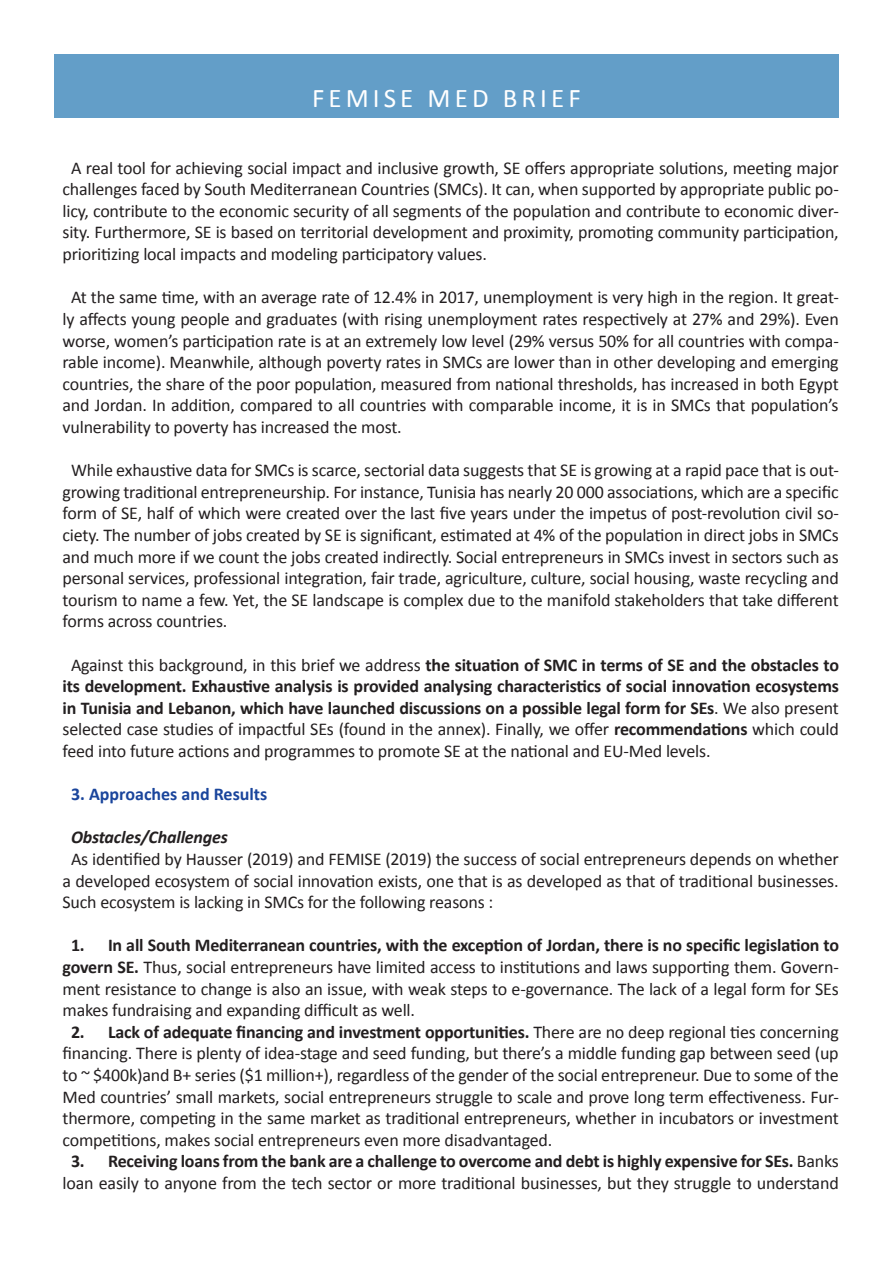
<style>
.page{position:relative;width:893px;height:1263px;background:#fff}
.page>*{position:absolute;margin:0;border:0;box-sizing:border-box;transform-origin:0 0}
.t1{font:27px "Calibri";letter-spacing:.15em;color:#fff}
.t2{font:18px/21.6px "Calibri";letter-spacing:-.01em;color:#231f20;text-align:justify}
.t3{font:700 18px/21.6px "Calibri";letter-spacing:-.01em;color:#231f20;text-align:justify}
.t4{font:700 18px "Calibri";color:#1a459c}
.t5{font:italic 700 18px "Calibri";letter-spacing:-.01em;color:#231f20}
.s1{font-weight:400}
.s2{font-weight:700}
</style>
<div class="page">
<div style="left:54px;top:54px;width:785px;height:64px;background:#639ec8"></div>
<p class="t1" style="left:312px;top:81px;width:270px">FEMISE MED BRIEF</p>
<p class="t2" style="left:63px;top:157px;width:778px;text-indent:9px">A real tool for achieving social impact and inclusive growth, SE offers appropriate solutions, meeting major challenges faced by South Mediterranean Countries (SMCs). It can, when supported by appropriate public po&shy;licy, contribute to the economic security of all segments of the population and contribute to economic diver&shy;sity. Furthermore, SE is based on territorial development and proximity, promoting community participation, prioritizing local impacts and modeling participatory values.</p>
<p class="t2" style="left:63px;top:287px;width:778px;text-indent:9px">At the same time, with an average rate of 12.4% in 2017, unemployment is very high in the region. It great&shy;ly affects young people and graduates (with rising unemployment rates respectively at 27% and 29%). Even worse, women’s participation rate is at an extremely low level (29% versus 50% for all countries with compa&shy;rable income). Meanwhile, although poverty rates in SMCs are lower than in other developing and emerging countries, the share of the poor population, measured from national thresholds, has increased in both Egypt and Jordan. In addition, compared to all countries with comparable income, it is in SMCs that population’s vulnerability to poverty has increased the most.</p>
<p class="t2" style="left:63px;top:459px;width:778px;text-indent:9px">While exhaustive data for SMCs is scarce, sectorial data suggests that SE is growing at a rapid pace that is out&shy;growing traditional entrepreneurship. For instance, Tunisia has nearly 20 000 associations, which are a specific form of SE, half of which were created over the last five years under the impetus of post-revolution civil so&shy;ciety. The number of jobs created by SE is significant, estimated at 4% of the population in direct jobs in SMCs and much more if we count the jobs created indirectly. Social entrepreneurs in SMCs invest in sectors such as personal services, professional integration, fair trade, agriculture, culture, social housing, waste recycling and tourism to name a few. Yet, the SE landscape is complex due to the manifold stakeholders that take different forms across countries.</p>
<p class="t3" style="left:63px;top:654px;width:778px;text-indent:9px"><span class="s1">Against this background, in this brief we address</span> the situation of SMC in terms of SE and the obstacles to its development. Exhaustive analysis is provided analysing characteristics of social innovation ecosystems in Tunisia and Lebanon, which have launched discussions on a possible legal form for SEs<span class="s1">. We also present selected case studies of impactful SEs (found in the annex). Finally, we offer</span> recommendations <span class="s1">which could feed into future actions and programmes to promote SE at the national and EU-Med levels.</span></p>
<p class="t4" style="left:71px;top:783px;width:198px">3. Approaches and Results</p>
<p class="t5" style="left:71px;top:826px;width:158px">Obstacles/Challenges</p>
<p class="t2" style="left:63px;top:848px;width:778px;text-indent:9px">As identified by Hausser (2019) and FEMISE (2019) the success of social entrepreneurs depends on whether a developed ecosystem of social innovation exists, one that is as developed as that of traditional businesses.<br>Such ecosystem is lacking in SMCs for the following reasons :</p>
<p class="t2" style="left:63px;top:935px;width:778px;text-indent:9px"><span class="s2">1. In all South Mediterranean countries, with the exception of Jordan, there is no specific legislation to govern SE.</span> Thus, social entrepreneurs have limited access to institutions and laws supporting them. Govern&shy;ment resistance to change is also an issue, with weak steps to e-governance. The lack of a legal form for SEs makes fundraising and expanding difficult as well.</p>
<p class="t2" style="left:63px;top:1021px;width:778px;text-indent:9px"><span class="s2">2. Lack of adequate financing and investment opportunities.</span> There are no deep regional ties concerning financing. There is plenty of idea-stage and seed funding, but there’s a middle funding gap between seed (up to ~ $400k)and B+ series ($1 million+), regardless of the gender of the social entrepreneur. Due to some of the Med countries’ small markets, social entrepreneurs struggle to scale and prove long term effectiveness. Fur&shy;thermore, competing in the same market as traditional entrepreneurs, whether in incubators or investment competitions, makes social entrepreneurs even more disadvantaged.</p>
<p class="t2" style="left:63px;top:1151px;width:778px;text-align:center"><span class="s2">3. Receiving loans from the bank are a challenge to overcome and debt is highly expensive for SEs.</span> Banks loan easily to anyone from the tech sector or more traditional businesses, but they struggle to understand</p>
</div>
